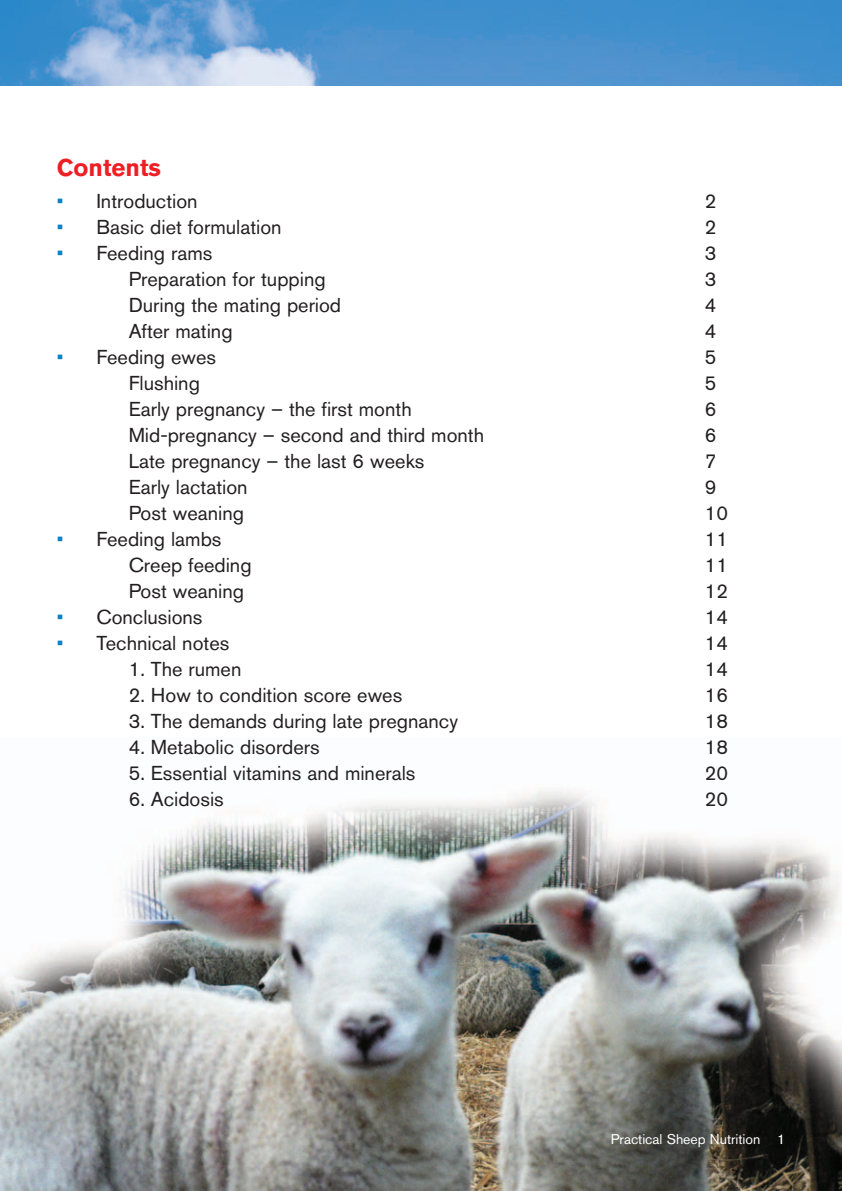
<style>
.page{position:relative;width:842px;height:1191px;background:#fff}
.page>*{position:absolute;margin:0;border:0;box-sizing:border-box;transform-origin:0 0}
.t1{font:700 24px "Akzidenz Grotesk BQ";color:#ee1e24}
.t2{font:20px "Akzidenz Grotesk BQ";color:#231f20}
.t3{font:14px "Akzidenz Grotesk BQ";color:#fff}
.s1{color:#0c81c5}
</style>
<div class="page">
<img style="left:0;top:790px;width:842px;height:401px">
<img style="left:0;top:0;width:842px;height:85px">
<p class="t1" style="left:57px;top:159px;width:106px">Contents</p>
<p class="t2" style="left:57px;top:194px;width:142px"><span class="s1">•</span> Introduction</p>
<p class="t2" style="left:705px;top:194px;width:13px">2</p>
<p class="t2" style="left:57px;top:220px;width:226px"><span class="s1">•</span> Basic diet formulation</p>
<p class="t2" style="left:705px;top:220px;width:13px">2</p>
<p class="t2" style="left:57px;top:246px;width:157px"><span class="s1">•</span> Feeding rams</p>
<p class="t2" style="left:705px;top:246px;width:13px">3</p>
<p class="t2" style="left:129px;top:272px;width:198px">Preparation for tupping</p>
<p class="t2" style="left:705px;top:272px;width:13px">3</p>
<p class="t2" style="left:129px;top:298px;width:214px">During the mating period</p>
<p class="t2" style="left:705px;top:298px;width:13px">4</p>
<p class="t2" style="left:129px;top:324px;width:105px">After mating</p>
<p class="t2" style="left:705px;top:324px;width:13px">4</p>
<p class="t2" style="left:57px;top:350px;width:161px"><span class="s1">•</span> Feeding ewes</p>
<p class="t2" style="left:705px;top:350px;width:13px">5</p>
<p class="t2" style="left:129px;top:376px;width:73px">Flushing</p>
<p class="t2" style="left:705px;top:376px;width:13px">5</p>
<p class="t2" style="left:129px;top:402px;width:285px">Early pregnancy – the first month</p>
<p class="t2" style="left:705px;top:402px;width:13px">6</p>
<p class="t2" style="left:129px;top:428px;width:357px">Mid-pregnancy – second and third month</p>
<p class="t2" style="left:705px;top:428px;width:13px">6</p>
<p class="t2" style="left:129px;top:454px;width:297px">Late pregnancy – the last 6 weeks</p>
<p class="t2" style="left:705px;top:454px;width:13px">7</p>
<p class="t2" style="left:129px;top:480px;width:120px">Early lactation</p>
<p class="t2" style="left:705px;top:480px;width:13px">9</p>
<p class="t2" style="left:129px;top:506px;width:117px">Post weaning</p>
<p class="t2" style="left:705px;top:506px;width:25px">10</p>
<p class="t2" style="left:57px;top:532px;width:166px"><span class="s1">•</span> Feeding lambs</p>
<p class="t2" style="left:705px;top:532px;width:25px">11</p>
<p class="t2" style="left:129px;top:558px;width:124px">Creep feeding</p>
<p class="t2" style="left:705px;top:558px;width:25px">11</p>
<p class="t2" style="left:129px;top:584px;width:117px">Post weaning</p>
<p class="t2" style="left:705px;top:584px;width:25px">12</p>
<p class="t2" style="left:57px;top:610px;width:147px"><span class="s1">•</span> Conclusions</p>
<p class="t2" style="left:705px;top:610px;width:25px">14</p>
<p class="t2" style="left:57px;top:636px;width:174px"><span class="s1">•</span> Technical notes</p>
<p class="t2" style="left:705px;top:636px;width:25px">14</p>
<p class="t2" style="left:129px;top:662px;width:114px">1. The rumen</p>
<p class="t2" style="left:705px;top:662px;width:25px">14</p>
<p class="t2" style="left:129px;top:688px;width:275px">2. How to condition score ewes</p>
<p class="t2" style="left:705px;top:688px;width:25px">16</p>
<p class="t2" style="left:129px;top:714px;width:331px">3. The demands during late pregnancy</p>
<p class="t2" style="left:705px;top:714px;width:25px">18</p>
<p class="t2" style="left:129px;top:740px;width:193px">4. Metabolic disorders</p>
<p class="t2" style="left:705px;top:740px;width:25px">18</p>
<p class="t2" style="left:129px;top:766px;width:288px">5. Essential vitamins and minerals</p>
<p class="t2" style="left:705px;top:766px;width:25px">20</p>
<p class="t2" style="left:129px;top:792px;width:97px">6. Acidosis</p>
<p class="t2" style="left:705px;top:792px;width:25px">20</p>
<p class="t3" style="left:611px;top:1134px;width:176px">Practical Sheep Nutrition 1</p>
</div>
